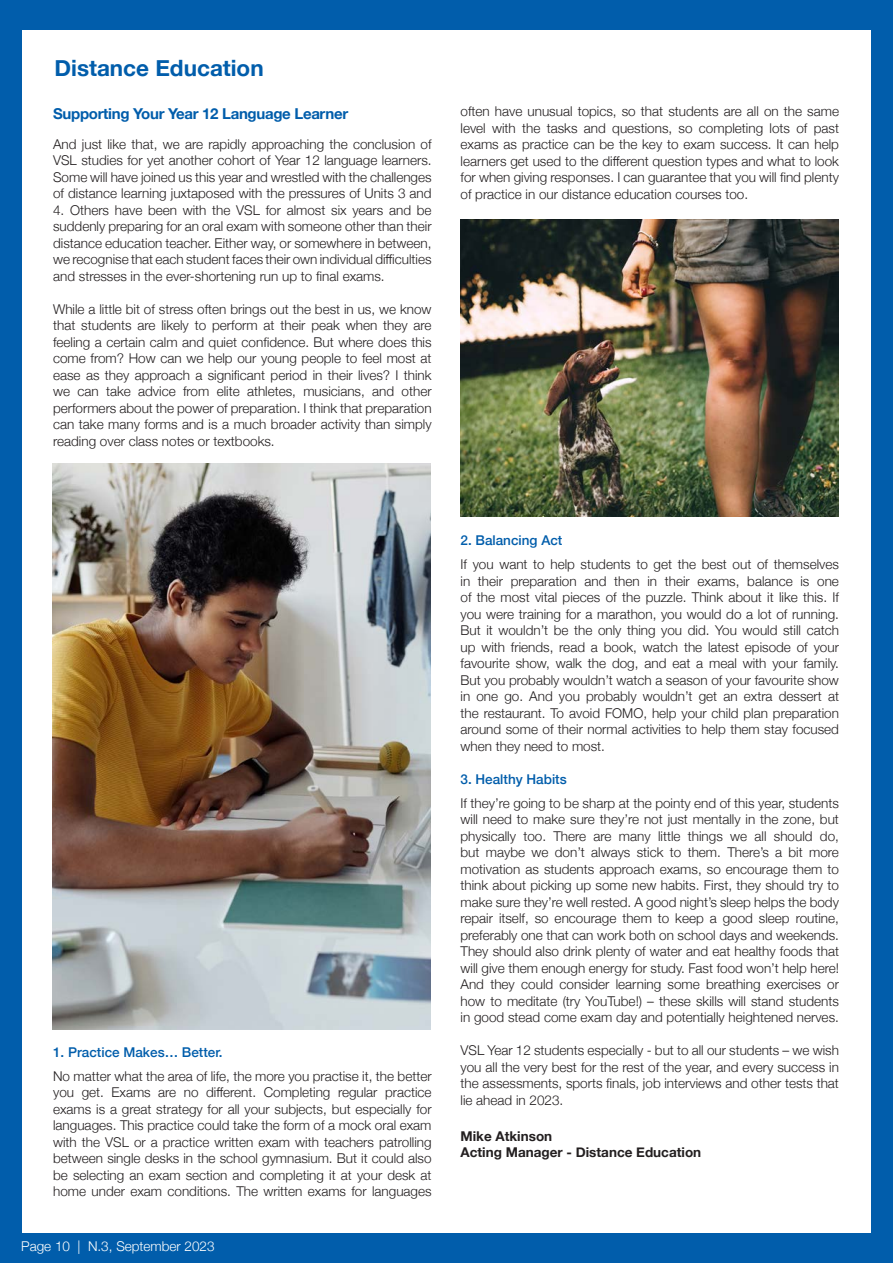
<style>
.page{position:relative;width:893px;height:1263px;background:#fff}
.page>*{position:absolute;margin:0;border:0;box-sizing:border-box;transform-origin:0 0}
.Paragraph_Style_1{font:700 22.5px "Helvetica Neue";color:#015dab}
.t1{font:700 15px "Helvetica Neue";letter-spacing:-.02em;color:#015dab}
.t2{font:300 13.5px/16.5px "Helvetica Neue";color:#231f20;text-align:justify}
.t3{font:500 13.5px "Helvetica Neue";color:#015dab}
.t4{font:700 13.5px "Helvetica Neue";color:#231f20}
.Paragraph_Style_1-2{font:300 13.5px "Helvetica Neue";color:#fff}
</style>
<div class="page">
<div style="left:0;top:1233px;width:893px;height:30px;background:#015dab"></div>
<div style="left:872px;top:10px;width:21px;height:1240px;background:#015dab"></div>
<div style="left:0;top:0;width:893px;height:29px;background:#015dab"></div>
<div style="left:0;top:0;width:21px;height:1263px;background:#015dab"></div>
<img style="left:52px;top:463px;width:379px;height:566px">
<img style="left:460px;top:220px;width:379px;height:297px">
<p class="Paragraph_Style_1" style="left:55px;top:50px;width:211px">Distance Education</p>
<p class="t1" style="left:53px;top:102px;width:297px">Supporting Your Year 12 Language Learner</p>
<p class="t2" style="left:53px;top:135px;width:380px">And just like that, we are rapidly approaching the conclusion of VSL studies for yet another cohort of Year 12 language learners.<br>Some will have joined us this year and wrestled with the challenges of distance learning juxtaposed with the pressures of Units 3 and</p>
<p class="t2" style="left:53px;top:201px;width:380px">4. Others have been with the VSL for almost six years and be suddenly preparing for an oral exam with someone other than their distance education teacher. Either way, or somewhere in between, we recognise that each student faces their own individual difficulties and stresses in the ever-shortening run up to final exams.</p>
<p class="t2" style="left:53px;top:300px;width:380px">While a little bit of stress often brings out the best in us, we know that students are likely to perform at their peak when they are feeling a certain calm and quiet confidence. But where does this come from? How can we help our young people to feel most at ease as they approach a significant period in their lives? I think we can take advice from elite athletes, musicians, and other performers about the power of preparation. I think that preparation can take many forms and is a much broader activity than simply reading over class notes or textbooks.</p>
<p class="t2" style="left:460px;top:102px;width:380px">often have unusual topics, so that students are all on the same level with the tasks and questions, so completing lots of past exams as practice can be the key to exam success. It can help learners get used to the different question types and what to look for when giving responses. I can guarantee that you will find plenty of practice in our distance education courses too.</p>
<p class="t3" style="left:53px;top:1041px;width:171px">1. Practice Makes… Better.</p>
<p class="t2" style="left:53px;top:1066px;width:380px">No matter what the area of life, the more you practise it, the better you get. Exams are no different. Completing regular practice exams is a great strategy for all your subjects, but especially for languages. This practice could take the form of a mock oral exam with the VSL or a practice written exam with teachers patrolling between single desks in the school gymnasium. But it could also be selecting an exam section and completing it at your desk at home under exam conditions. The written exams for languages</p>
<p class="Paragraph_Style_1-2" style="left:21px;top:1235px;width:195px">Page 10 | N.3, September 2023</p>
<p class="t3" style="left:460px;top:530px;width:103px">2. Balancing Act</p>
<p class="t2" style="left:460px;top:555px;width:380px">If you want to help students to get the best out of themselves in their preparation and then in their exams, balance is one of the most vital pieces of the puzzle. Think about it like this. If you were training for a marathon, you would do a lot of running.<br>But it wouldn’t be the only thing you did. You would still catch up with friends, read a book, watch the latest episode of your favourite show, walk the dog, and eat a meal with your family.<br>But you probably wouldn’t watch a season of your favourite show in one go. And you probably wouldn’t get an extra dessert at the restaurant. To avoid FOMO, help your child plan preparation around some of their normal activities to help them stay focused when they need to most.</p>
<p class="t3" style="left:460px;top:768px;width:108px">3. Healthy Habits</p>
<p class="t2" style="left:460px;top:794px;width:380px">If they’re going to be sharp at the pointy end of this year, students will need to make sure they’re not just mentally in the zone, but physically too. There are many little things we all should do, but maybe we don’t always stick to them. There’s a bit more motivation as students approach exams, so encourage them to think about picking up some new habits. First, they should try to make sure they’re well rested. A good night’s sleep helps the body repair itself, so encourage them to keep a good sleep routine, preferably one that can work both on school days and weekends.<br>They should also drink plenty of water and eat healthy foods that will give them enough energy for study. Fast food won’t help here!<br>And they could consider learning some breathing exercises or how to meditate (try YouTube!) – these skills will stand students in good stead come exam day and potentially heightened nerves.</p>
<p class="t2" style="left:460px;top:1041px;width:380px">VSL Year 12 students especially - but to all our students – we wish you all the very best for the rest of the year, and every success in the assessments, sports finals, job interviews and other tests that lie ahead in 2023.</p>
<p class="t4" style="left:460px;top:1125px;width:93px">Mike Atkinson</p>
<p class="t4" style="left:460px;top:1142px;width:242px">Acting Manager - Distance Education</p>
</div>
